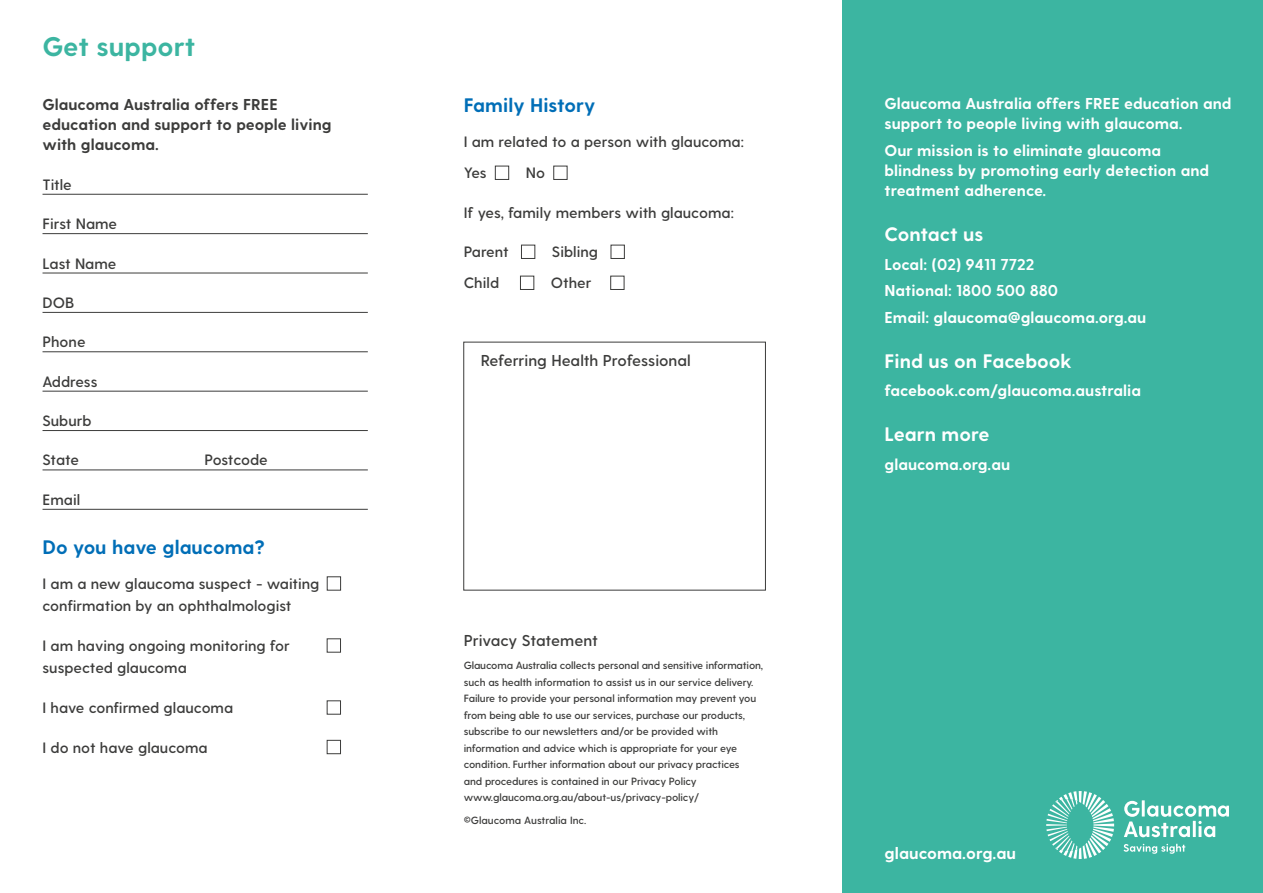
<style>
.page{position:relative;width:1263px;height:893px;background:#fff}
.page>*{position:absolute;margin:0;border:0;box-sizing:border-box;transform-origin:0 0}
.t1{font:700 27px "Greycliff CF";color:#3cb5a1}
.t2{font:700 19.5px "Greycliff CF";color:#fff}
.t3{font:700 19.5px "Greycliff CF";color:#006eb7}
.t4{font:700 16.5px "Greycliff CF";color:#fff}
.t5{font:700 15.75px/20.2px "Greycliff CF";color:#fff}
.t6{font:700 15.75px/20.2px "Greycliff CF";color:#3c3c3b}
.t7{font:600 15.75px "Greycliff CF";color:#3c3c3b}
.t8{font:600 15px/22.5px "Greycliff CF";color:#3c3c3b}
.t9{font:600 10.5px/16.5px "Greycliff CF";letter-spacing:-.01em;color:#3c3c3b}
</style>
<div class="page">
<hr style="left:43px;top:194px;width:325px;height:1px;background:#3c3c3b">
<hr style="left:43px;top:233px;width:325px;height:1px;background:#3c3c3b">
<hr style="left:43px;top:273px;width:325px;height:1px;background:#3c3c3b">
<hr style="left:43px;top:312px;width:325px;height:1px;background:#3c3c3b">
<hr style="left:43px;top:351px;width:325px;height:1px;background:#3c3c3b">
<hr style="left:43px;top:391px;width:325px;height:1px;background:#3c3c3b">
<hr style="left:43px;top:430px;width:325px;height:1px;background:#3c3c3b">
<hr style="left:43px;top:470px;width:325px;height:1px;background:#3c3c3b">
<hr style="left:43px;top:509px;width:325px;height:1px;background:#3c3c3b">
<div style="left:327px;top:576px;width:14px;height:14px;border:1px solid #3c3c3b"></div>
<div style="left:327px;top:638px;width:14px;height:14px;border:1px solid #3c3c3b"></div>
<div style="left:327px;top:700px;width:14px;height:14px;border:1px solid #3c3c3b"></div>
<div style="left:327px;top:740px;width:14px;height:14px;border:1px solid #3c3c3b"></div>
<div style="left:463px;top:342px;width:303px;height:248px;border:1px solid #3c3c3b"></div>
<div style="left:495px;top:166px;width:14px;height:14px;border:1px solid #3c3c3b"></div>
<div style="left:553px;top:166px;width:14px;height:14px;border:1px solid #3c3c3b"></div>
<div style="left:521px;top:245px;width:14px;height:14px;border:1px solid #3c3c3b"></div>
<div style="left:611px;top:245px;width:14px;height:14px;border:1px solid #3c3c3b"></div>
<div style="left:520px;top:276px;width:14px;height:14px;border:1px solid #3c3c3b"></div>
<div style="left:610px;top:276px;width:14px;height:14px;border:1px solid #3c3c3b"></div>
<div style="left:842px;top:0;width:421px;height:893px;background:#3cb5a1"></div>
<svg style="left:1124px;top:800px;width:105px;height:37px"></svg>
<svg style="left:1123px;top:844px;width:62px;height:10px"></svg>
<svg style="left:1046px;top:791px;width:68px;height:68px"></svg>
<h1 class="t1" style="left:43px;top:30px;width:155px">Get support</h1>
<h3 class="t6" style="left:43px;top:95px;width:291px">Glaucoma Australia offers FREE education and support to people living with glaucoma.</h3>
<h3 class="t8" style="left:43px;top:174px;width:31px">Title</h3>
<h3 class="t8" style="left:43px;top:213px;width:76px">First Name</h3>
<h3 class="t8" style="left:43px;top:253px;width:75px">Last Name</h3>
<h3 class="t8" style="left:43px;top:292px;width:33px">DOB</h3>
<h3 class="t8" style="left:43px;top:331px;width:45px">Phone</h3>
<h3 class="t8" style="left:43px;top:371px;width:56px">Address</h3>
<h3 class="t8" style="left:43px;top:410px;width:51px">Suburb</h3>
<h3 class="t8" style="left:43px;top:449px;width:38px">State</h3>
<h3 class="t8" style="left:205px;top:449px;width:65px">Postcode</h3>
<h3 class="t8" style="left:43px;top:489px;width:39px">Email</h3>
<h2 class="t3" style="left:43px;top:535px;width:224px">Do you have glaucoma?</h2>
<h3 class="t8" style="left:43px;top:573px;width:278px">I am a new glaucoma suspect - waiting confirmation by an ophthalmologist</h3>
<h3 class="t8" style="left:43px;top:635px;width:249px">I am having ongoing monitoring for suspected glaucoma</h3>
<h3 class="t8" style="left:43px;top:697px;width:192px">I have confirmed glaucoma</h3>
<h3 class="t8" style="left:43px;top:736px;width:167px">I do not have glaucoma</h3>
<h2 class="t3" style="left:464px;top:93px;width:133px">Family History</h2>
<h3 class="t8" style="left:464px;top:127px;width:282px;line-height:31px">I am related to a person with glaucoma:<br>Yes</h3>
<h3 class="t8" style="left:526px;top:162px;width:21px">No</h3>
<h3 class="t8" style="left:464px;top:202px;width:272px">If yes, family members with glaucoma:</h3>
<h3 class="t8" style="left:464px;top:241px;width:46px">Parent</h3>
<h3 class="t8" style="left:552px;top:241px;width:48px">Sibling</h3>
<h3 class="t8" style="left:464px;top:272px;width:37px">Child</h3>
<h3 class="t8" style="left:551px;top:272px;width:42px">Other</h3>
<h3 class="t7" style="left:481px;top:351px;width:212px">Referring Health Professional</h3>
<h3 class="t7" style="left:464px;top:631px;width:136px">Privacy Statement</h3>
<p class="t9" style="left:464px;top:657px;width:301px">Glaucoma Australia collects personal and sensitive information, such as health information to assist us in our service delivery.<br>Failure to provide your personal information may prevent you from being able to use our services, purchase our products, subscribe to our newsletters and/or be provided with information and advice which is appropriate for your eye condition. Further information about our privacy practices<br>and procedures is contained in our Privacy Policy www.glaucoma.org.au/about-us/privacy-policy/</p>
<p class="t9" style="left:464px;top:812px;width:124px">©Glaucoma Australia Inc.</p>
<h3 class="t5" style="left:884px;top:94px;width:349px">Glaucoma Australia offers FREE education and support to people living with glaucoma.</h3>
<h3 class="t5" style="left:884px;top:141px;width:326px">Our mission is to eliminate glaucoma blindness by promoting early detection and treatment adherence.</h3>
<h2 class="t2" style="left:884px;top:222px;width:100px">Contact us</h2>
<h3 class="t5" style="left:884px;top:252px;width:263px;line-height:26.7px">Local: (02) 9411 7722<br>National: 1800 500 880<br>Email: glaucoma@glaucoma.org.au</h3>
<h2 class="t2" style="left:884px;top:349px;width:189px">Find us on Facebook</h2>
<h3 class="t5" style="left:884px;top:381px;width:258px">facebook.com/glaucoma.australia</h3>
<h2 class="t2" style="left:884px;top:423px;width:107px">Learn more</h2>
<h3 class="t5" style="left:884px;top:455px;width:127px">glaucoma.org.au</h3>
<h3 class="t4" style="left:884px;top:843px;width:133px">glaucoma.org.au</h3>
</div>
